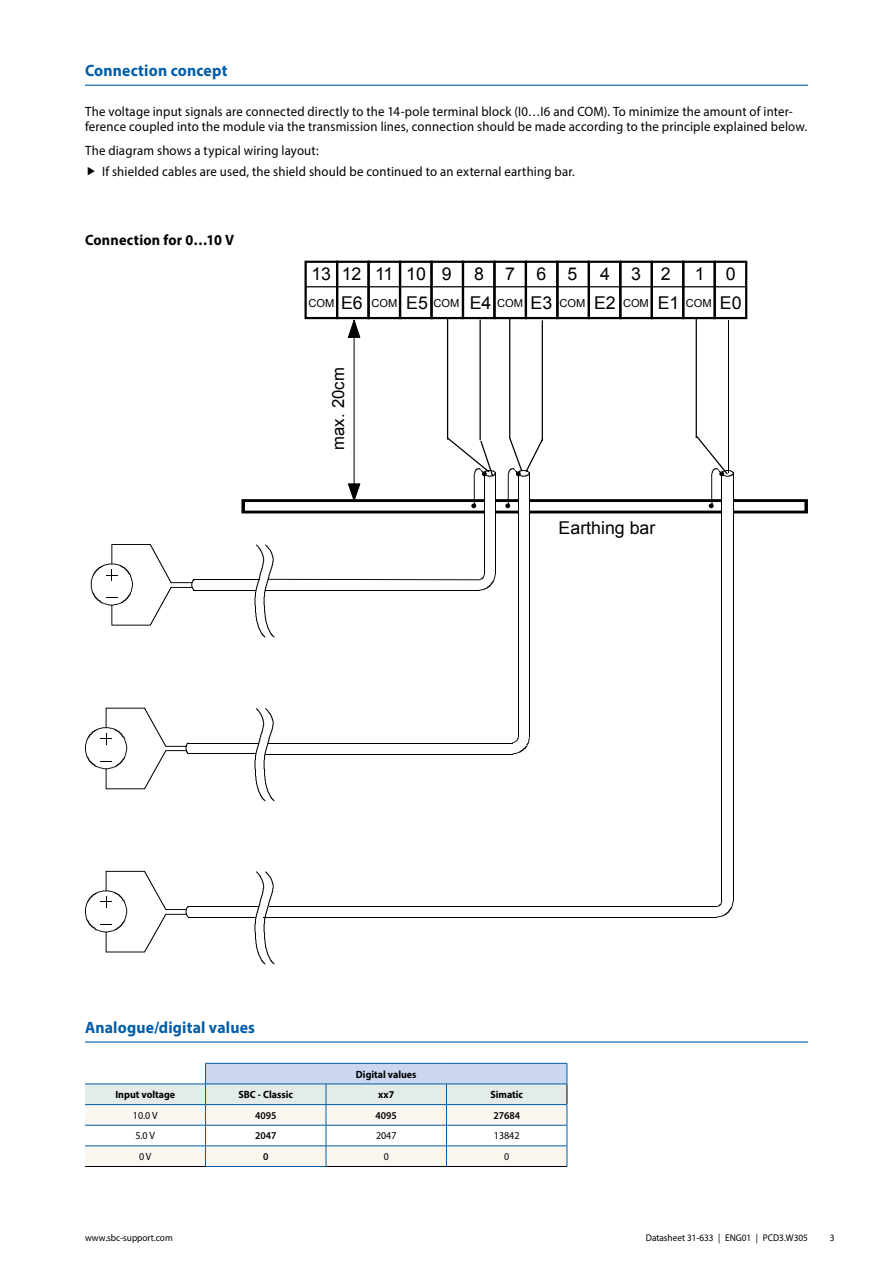
<style>
.page{position:relative;width:893px;height:1263px;background:#fff}
.page>*{position:absolute;margin:0;border:0;box-sizing:border-box;transform-origin:0 0}
.t1{font:17.7px "Arial";color:#000}
.t2{font:16.8px "Arial";letter-spacing:.015em;color:#000}
.Headline_Blau_11_pt{font:700 16.5px "Myriad Pro";letter-spacing:.01em;color:#005da9;scale:.95 1}
.Grundtext_Unterunter{font:700 15px "Myriad Pro";letter-spacing:.015em;color:#000;scale:.95 1}
.Grundtext__9_10pt{font:13.5px/15px "Myriad Pro";letter-spacing:.015em;color:#000;scale:.95 1}
.t3{font:11.1px "Arial";color:#000}
.Untertitel__schwarz{font:700 10.5px "Myriad Pro";color:#000;scale:.95 1}
.Untertitel__schwarz-2{font:600 10.5px "Myriad Pro";color:#000;scale:.95 1}
.Grundschrift__linksb{font:10.5px "Myriad Pro";color:#000;scale:.95 1}
.Bestellangaben_Besch{font:10.5px "Myriad Pro";color:#000;scale:.95 1}
.Bestellangaben_Besch-2{font:700 10.5px "Myriad Pro";color:#000;scale:.95 1}
.t4{font:9.75px "Myriad Pro";color:#000;scale:.95 1}
.s1{font-size:17.7px}
</style>
<div class="page">
<hr style="left:85px;top:85px;width:723px;height:1px;background:#005da9">
<hr style="left:85px;top:1041px;width:723px;height:1px;background:#005da9">
<hr style="left:205px;top:1166px;width:121px;height:1px;background:#005da9">
<hr style="left:326px;top:1166px;width:120px;height:1px;background:#000">
<hr style="left:446px;top:1166px;width:121px;height:1px;background:#000">
<hr style="left:85px;top:1166px;width:120px;height:1px;background:#000">
<svg style="left:85px;top:1063px;width:483px;height:103px"></svg>
<hr style="left:495px;top:472px;width:1px;height:102px;background:#000">
<hr style="left:484px;top:472px;width:1px;height:102px;background:#000">
<svg style="left:255px;top:544px;width:241px;height:94px"></svg>
<hr style="left:266px;top:590px;width:213px;height:1px;background:#000">
<hr style="left:193px;top:579px;width:66px;height:1px;background:#000">
<hr style="left:193px;top:590px;width:63px;height:1px;background:#000">
<svg style="left:513px;top:737px;width:17px;height:17px"></svg>
<svg style="left:255px;top:708px;width:20px;height:93px"></svg>
<hr style="left:188px;top:742px;width:71px;height:1px;background:#000">
<hr style="left:188px;top:753px;width:68px;height:1px;background:#000">
<hr style="left:518px;top:472px;width:1px;height:265px;background:#000">
<hr style="left:529px;top:472px;width:1px;height:265px;background:#000">
<hr style="left:268px;top:742px;width:245px;height:1px;background:#000">
<hr style="left:265px;top:754px;width:248px;height:1px;background:#000">
<svg style="left:85px;top:708px;width:104px;height:81px"></svg>
<svg style="left:716px;top:901px;width:18px;height:17px"></svg>
<hr style="left:728px;top:320px;width:1px;height:152px;background:#000">
<svg style="left:255px;top:871px;width:20px;height:93px"></svg>
<hr style="left:188px;top:906px;width:71px;height:1px;background:#000">
<hr style="left:188px;top:917px;width:68px;height:1px;background:#000">
<hr style="left:721px;top:472px;width:1px;height:429px;background:#000">
<hr style="left:733px;top:472px;width:1px;height:429px;background:#000">
<hr style="left:269px;top:906px;width:447px;height:1px;background:#000">
<hr style="left:264px;top:917px;width:452px;height:1px;background:#000">
<hr style="left:354px;top:320px;width:1px;height:164px;background:#000">
<svg style="left:348px;top:319px;width:12px;height:19px"></svg>
<svg style="left:85px;top:871px;width:104px;height:81px"></svg>
<svg style="left:91px;top:544px;width:104px;height:82px"></svg>
<div style="left:304px;top:261px;width:34px;height:58px;border:2px solid #000"></div>
<div style="left:336px;top:261px;width:34px;height:58px;border:2px solid #000"></div>
<div style="left:367px;top:261px;width:34px;height:58px;border:2px solid #000"></div>
<div style="left:399px;top:261px;width:34px;height:58px;border:2px solid #000"></div>
<div style="left:430px;top:261px;width:34px;height:58px;border:2px solid #000"></div>
<div style="left:462px;top:261px;width:34px;height:58px;border:2px solid #000"></div>
<div style="left:493px;top:261px;width:34px;height:58px;border:2px solid #000"></div>
<div style="left:525px;top:261px;width:33px;height:58px;border:2px solid #000"></div>
<div style="left:556px;top:261px;width:34px;height:58px;border:2px solid #000"></div>
<div style="left:588px;top:261px;width:33px;height:58px;border:2px solid #000"></div>
<div style="left:619px;top:261px;width:34px;height:58px;border:2px solid #000"></div>
<div style="left:651px;top:261px;width:33px;height:58px;border:2px solid #000"></div>
<div style="left:682px;top:261px;width:34px;height:58px;border:2px solid #000"></div>
<div style="left:714px;top:261px;width:33px;height:58px;border:2px solid #000"></div>
<hr style="left:306px;top:286px;width:440px;height:1px;background:#000">
<hr style="left:696px;top:317px;width:1px;height:121px;background:#000">
<hr style="left:542px;top:320px;width:1px;height:121px;background:#000">
<hr style="left:509px;top:318px;width:1px;height:121px;background:#000">
<hr style="left:479px;top:320px;width:2px;height:120px;background:#000">
<hr style="left:447px;top:319px;width:1px;height:120px;background:#000">
<svg style="left:241px;top:434px;width:567px;height:79px"></svg>
<p class="Headline_Blau_11_pt" style="left:85px;top:60px;width:151px">Connection concept</p>
<p class="Grundtext__9_10pt" style="left:85px;top:104px;width:762px">The voltage input signals are connected directly to the 14-pole terminal block (I0…I6 and COM). To minimize the amount of inter&shy;ference coupled into the module via the transmission lines, connection should be made according to the principle explained below.</p>
<p class="Grundtext__9_10pt" style="left:85px;top:143px;width:247px">The diagram shows a typical wiring layout:</p>
<p class="Grundtext__9_10pt" style="left:102px;top:164px;width:499px">If shielded cables are used, the shield should be continued to an external earthing bar.</p>
<p class="Grundtext_Unterunter" style="left:85px;top:230px;width:159px">Connection for 0…10 V</p>
<p class="t1" style="left:311px;top:263px;width:142px">13 12 11 10 9</p>
<p class="t1" style="left:474px;top:263px;width:105px">8 7 6 5</p>
<p class="t1" style="left:600px;top:263px;width:72px">4 3 2</p>
<p class="t1" style="left:695px;top:263px;width:42px">1 0</p>
<p class="t3" style="left:308px;top:296px;width:435px">COM <span class="s1">E6</span> COM <span class="s1">E5</span> COM <span class="s1">E4</span> COM <span class="s1">E3</span> COM <span class="s1">E2</span> COM <span class="s1">E1</span> COM <span class="s1">E0</span></p>
<p class="t2" style="left:327px;top:450px;width:84px;rotate:-90deg">max. 20cm</p>
<p class="t1" style="left:559px;top:516px;width:98px">Earthing bar</p>
<p class="Headline_Blau_11_pt" style="left:85px;top:1017px;width:180px">Analogue/digital values</p>
<p class="Untertitel__schwarz" style="left:356px;top:1067px;width:65px">Digital values</p>
<p class="Untertitel__schwarz" style="left:115px;top:1088px;width:64px">Input voltage</p>
<p class="Untertitel__schwarz" style="left:239px;top:1088px;width:59px">SBC - Classic</p>
<p class="Bestellangaben_Besch-2" style="left:378px;top:1088px;width:18px">xx7</p>
<p class="Bestellangaben_Besch-2" style="left:490px;top:1088px;width:36px">Simatic</p>
<p class="Grundschrift__linksb" style="left:133px;top:1109px;width:28px">10.0 V</p>
<p class="Untertitel__schwarz-2" style="left:255px;top:1108px;width:24px">4095</p>
<p class="Untertitel__schwarz-2" style="left:376px;top:1108px;width:24px">4095</p>
<p class="Untertitel__schwarz-2" style="left:493px;top:1108px;width:30px">27684</p>
<p class="Grundschrift__linksb" style="left:135px;top:1129px;width:22px">5.0 V</p>
<p class="Untertitel__schwarz-2" style="left:255px;top:1129px;width:24px">2047</p>
<p class="Bestellangaben_Besch" style="left:376px;top:1129px;width:23px">2047</p>
<p class="Bestellangaben_Besch" style="left:494px;top:1129px;width:28px">13842</p>
<p class="Grundschrift__linksb" style="left:139px;top:1150px;width:15px">0 V</p>
<p class="Untertitel__schwarz-2" style="left:263px;top:1150px;width:7px">0</p>
<p class="Bestellangaben_Besch" style="left:384px;top:1150px;width:7px">0</p>
<p class="Bestellangaben_Besch" style="left:504px;top:1150px;width:7px">0</p>
<p class="t4" style="left:85px;top:1231px;width:94px">www.sbc-support.com</p>
<p class="t4" style="left:646px;top:1231px;width:172px">Datasheet 31-633 | ENG01 | PCD3.W305</p>
<p class="t4" style="left:830px;top:1231px;width:7px">3</p>
</div>
